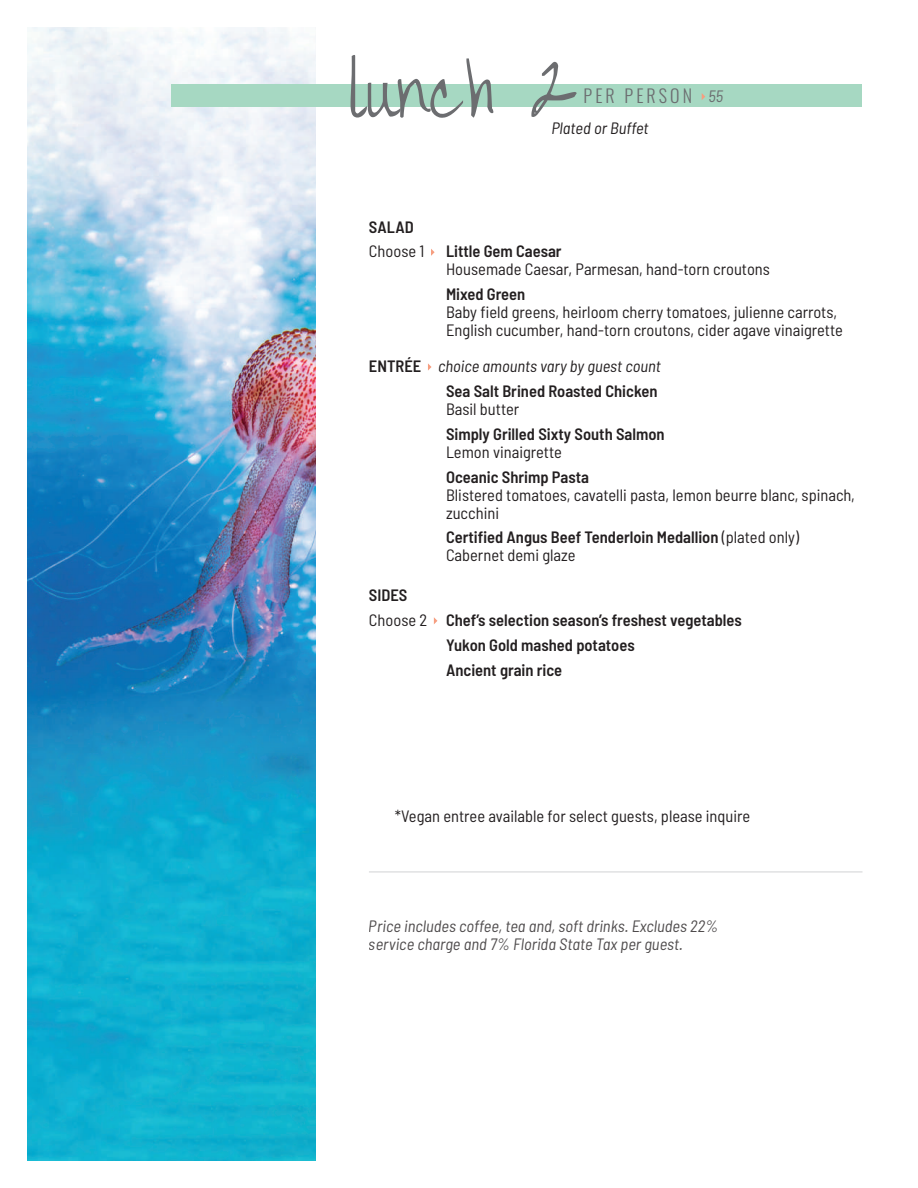
<style>
.page{position:relative;width:918px;height:1188px;background:#fff}
.page>*{position:absolute;margin:0;border:0;box-sizing:border-box;transform-origin:0 0}
.t1{font:68.55px "Overthe Rainbow";color:#6c6d70}
.t2{font:300 18px "Oswald";letter-spacing:.17em;color:#6c6d70}
.t3{font:semi-condensed 16.5px/18px "Barlow";color:#231f20}
.t4{font:600 semi-condensed 16.5px/24.8px "Barlow";color:#231f20}
.t5{font:italic semi-condensed 16.5px/18px "Barlow";color:#231f20}
.s1{font-family:"Barlow";font-weight:400;font-style:italic;font-stretch:semi-condensed;font-size:16.5px}
.s2{font-weight:600;font-style:normal}
.s3{font-weight:400}
</style>
<div class="page">
<img style="left:27px;top:27px;width:289px;height:1134px">
<div style="left:171px;top:85px;width:691px;height:22px;background:#a6d8c2"></div>
<svg style="left:431px;top:249px;width:4px;height:7px"></svg>
<svg style="left:428px;top:363px;width:4px;height:8px"></svg>
<svg style="left:434px;top:617px;width:3px;height:7px"></svg>
<hr style="left:369px;top:872px;width:494px;height:1px;background:#d1d2d4">
<svg style="left:702px;top:93px;width:3px;height:7px"></svg>
<h1 class="t1" style="left:349px;top:54px;width:230px">lunch 2</h1>
<p class="t2" style="left:584px;top:80px;width:141px">PER PERSON <span class="s1">55</span></p>
<p class="t5" style="left:551px;top:119px;width:99px">Plated or Buffet</p>
<p class="t4" style="left:369px;top:214px;width:46px">SALAD</p>
<p class="t3" style="left:369px;top:242px;width:57px">Choose 1</p>
<p class="t4" style="left:446px;top:239px;width:117px">Little Gem Caesar</p>
<p class="t3" style="left:446px;top:260px;width:325px">Housemade Caesar, Parmesan, hand-torn croutons</p>
<p class="t4" style="left:446px;top:281px;width:81px">Mixed Green</p>
<p class="t3" style="left:446px;top:303px;width:398px">Baby field greens, heirloom cherry tomatoes, julienne carrots,<br>English cucumber, hand-torn croutons, cider agave vinaigrette</p>
<p class="t5" style="left:369px;top:357px;width:293px"><span class="s2">ENTRÉE</span> choice amounts vary by guest count</p>
<p class="t4" style="left:369px;top:582px;width:40px">SIDES</p>
<p class="t3" style="left:369px;top:611px;width:60px">Choose 2</p>
<p class="t4" style="left:446px;top:378px;width:213px">Sea Salt Brined Roasted Chicken</p>
<p class="t3" style="left:446px;top:400px;width:75px">Basil butter</p>
<p class="t4" style="left:446px;top:421px;width:220px">Simply Grilled Sixty South Salmon</p>
<p class="t3" style="left:446px;top:443px;width:117px">Lemon vinaigrette</p>
<p class="t4" style="left:446px;top:464px;width:144px">Oceanic Shrimp Pasta</p>
<p class="t3" style="left:446px;top:485px;width:410px">Blistered tomatoes, cavatelli pasta, lemon beurre blanc, spinach, zucchini</p>
<p class="t4" style="left:446px;top:528px;width:355px;line-height:18px">Certified Angus Beef Tenderloin Medallion <span class="s3">(plated only)<br>Cabernet demi glaze</span></p>
<p class="t4" style="left:446px;top:608px;width:297px">Chef’s selection season’s freshest vegetables<br>Yukon Gold mashed potatoes<br>Ancient grain rice</p>
<p class="t3" style="left:395px;top:807px;width:357px">*Vegan entree available for select guests, please inquire</p>
<p class="t5" style="left:369px;top:916px;width:351px">Price includes coffee, tea and, soft drinks. Excludes 22% service charge and 7% Florida State Tax per guest.</p>
</div>
